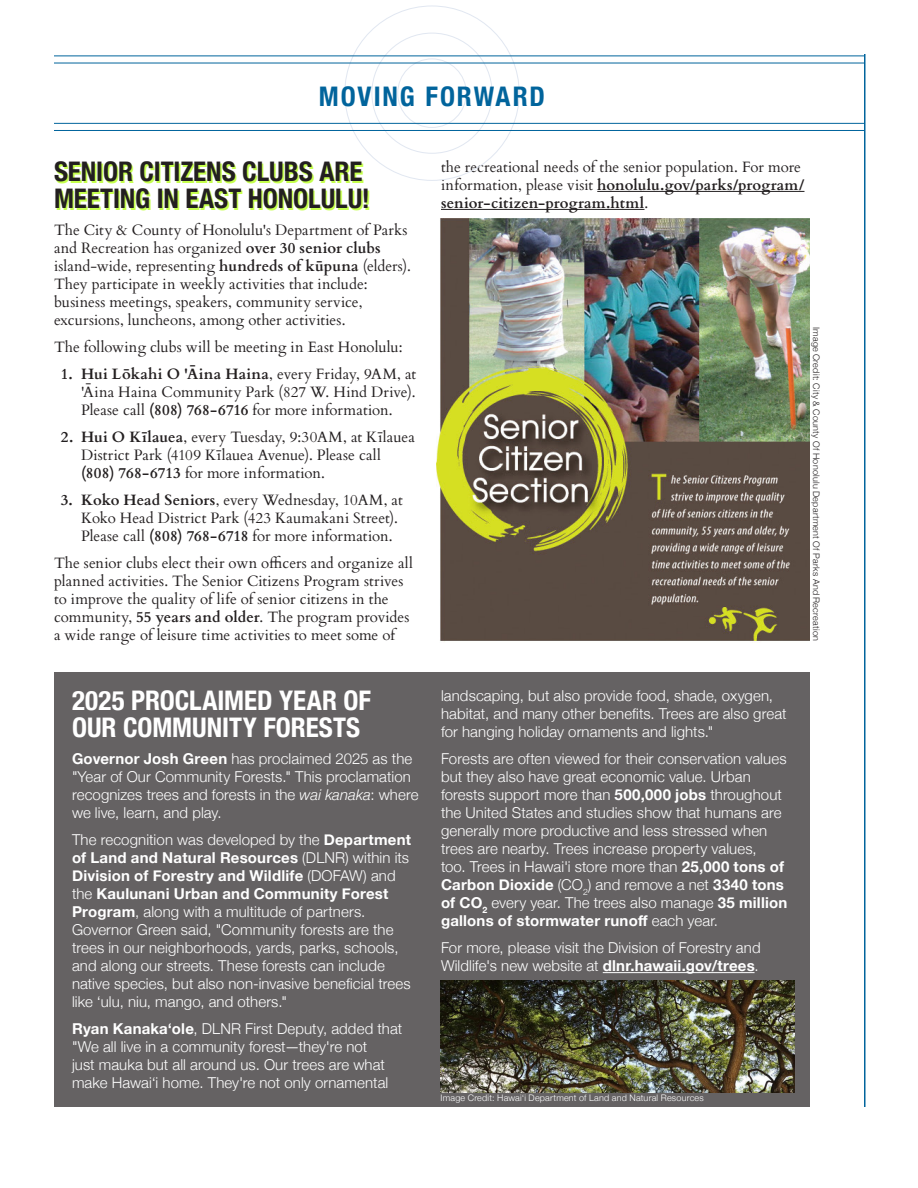
<style>
.page{position:relative;width:918px;height:1188px;background:#fff}
.page>*{position:absolute;margin:0;border:0;box-sizing:border-box;transform-origin:0 0}
.t1{font:700 condensed 27px/27px "Helvetica Neue";color:#231f20}
.t2{font:700 condensed 27px/27px "Helvetica Neue";color:#fff}
.t3{font:700 condensed 27px "Helvetica Neue";letter-spacing:.07em;color:#01649c}
.t4{font:300 15px/18px "Helvetica Neue";letter-spacing:.005em;color:#fff}
.t5{font:15px/18px "Cardo";color:#231f20}
.t6{font:300 9px "Helvetica Neue";letter-spacing:.025em;color:#231f20}
.t7{font:300 9px "Helvetica Neue";letter-spacing:.025em;color:#fff}
.s1{font-weight:700}
.s2{font-style:italic}
</style>
<div class="page">
<hr style="left:864px;top:54px;width:2px;height:1053px;background:#01649c">
<hr style="left:597px;top:191px;width:207px;height:1px;background:#231f20">
<hr style="left:441px;top:209px;width:204px;height:1px;background:#231f20">
<div style="left:398px;top:59px;width:68px;height:69px;border:1px solid #e1e7f1;border-radius:50%"></div>
<hr style="left:54px;top:123px;width:810px;height:1px;background:#01649c">
<hr style="left:54px;top:130px;width:810px;height:1px;background:#01649c">
<hr style="left:54px;top:56px;width:810px;height:1px;background:#01649c">
<hr style="left:54px;top:63px;width:810px;height:1px;background:#01649c">
<div style="left:54px;top:672px;width:756px;height:435px;background:#656263"></div>
<hr style="left:603px;top:972px;width:152px;height:1px;background:#fff">
<img style="left:436px;top:218px;width:374px;height:424px">
<img style="left:441px;top:981px;width:354px;height:112px">
<p class="t3" style="left:319px;top:74px;width:228px">MOVING FORWARD</p>
<p class="t1" style="left:54px;top:156px;width:317px">SENIOR CITIZENS CLUBS ARE<br>MEETING IN EAST HONOLULU!</p>
<p class="t5" style="left:54px;top:220px;width:358px">The City &amp; County of Honolulu's Department of Parks and Recreation has organized <span class="s1">over 30 senior clubs </span>island-wide, representing <span class="s1">hundreds of kūpuna</span> (elders).<br>They participate in weekly activities that include: business meetings, speakers, community service, excursions, luncheons, among other activities.</p>
<p class="t5" style="left:54px;top:337px;width:350px">The following clubs will be meeting in East Honolulu:</p>
<p class="t5" style="left:81px;top:364px;width:337px;text-align:justify;text-indent:-20px"><span class="s1">1. Hui Lōkahi O 'Āina Haina</span>, every Friday, 9AM, at 'Āina Haina Community Park (827 W. Hind Drive).<br>Please call <span class="s1">(808) 768-6716</span> for more information.</p>
<p class="t5" style="left:81px;top:427px;width:335px;text-indent:-20px"><span class="s1">2. Hui O Kīlauea</span>, every Tuesday, 9:30AM, at Kīlauea<br>District Park (4109 Kīlauea Avenue). Please call <span class="s1">(808) 768-6713</span> for more information.</p>
<p class="t5" style="left:81px;top:490px;width:323px;text-indent:-20px"><span class="s1">3. Koko Head Seniors</span>, every Wednesday, 10AM, at<br>Koko Head District Park (423 Kaumakani Street).<br>Please call <span class="s1">(808) 768-6718</span> for more information.</p>
<p class="t5" style="left:54px;top:553px;width:360px">The senior clubs elect their own officers and organize all planned activities. The Senior Citizens Program strives to improve the quality of life of senior citizens in the community, <span class="s1">55 years and older</span>. The program provides a wide range of leisure time activities to meet some of</p>
<p class="t2" style="left:72px;top:685px;width:301px">2025 PROCLAIMED YEAR OF<br>OUR COMMUNITY FORESTS</p>
<p class="t4" style="left:72px;top:748px;width:348px"><span class="s1">Governor Josh Green</span> has proclaimed 2025 as the "Year of Our Community Forests." This proclamation recognizes trees and forests in the <span class="s2">wai kanaka</span>: where we live, learn, and play.</p>
<p class="t4" style="left:72px;top:829px;width:341px">The recognition was developed by the <span class="s1">Department of Land and Natural Resources</span> (DLNR) within its <span class="s1">Division of Forestry and Wildlife</span> (DOFAW) and the <span class="s1">Kaulunani Urban and Community Forest Program</span>, along with a multitude of partners.<br>Governor Green said, "Community forests are the trees in our neighborhoods, yards, parks, schools, and along our streets. These forests can include native species, but also non-invasive beneficial trees like ‘ulu, niu, mango, and others."</p>
<p class="t4" style="left:72px;top:1018px;width:332px"><span class="s1">Ryan Kanaka‘ole</span>, DLNR First Deputy, added that "We all live in a community forest—they're not<br>just mauka but all around us. Our trees are what make Hawai‘i home. They're not only ornamental</p>
<p class="t5" style="left:441px;top:157px;width:365px">the recreational needs of the senior population. For more information, please visit <span class="s1">honolulu.gov/parks/program/ senior-citizen-program.html</span>.</p>
<p class="t4" style="left:441px;top:686px;width:347px">landscaping, but also provide food, shade, oxygen, habitat, and many other benefits. Trees are also great for hanging holiday ornaments and lights."</p>
<p class="t4" style="left:441px;top:749px;width:348px">Forests are often viewed for their conservation values but they also have great economic value. Urban forests support more than <span class="s1">500,000 jobs</span> throughout the United States and studies show that humans are generally more productive and less stressed when trees are nearby. Trees increase property values,<br>too. Trees in Hawai'i store more than <span class="s1">25,000 tons of Carbon Dioxide</span> (CO<sub>2</sub>) and remove a net <span class="s1">3340 tons of CO</span><sub>2</sub> every year. The trees also manage <span class="s1">35 million gallons of stormwater runoff</span> each year.</p>
<p class="t4" style="left:441px;top:938px;width:321px">For more, please visit the Division of Forestry and<br>Wildlife's new website at <span class="s1">dlnr.hawaii.gov/trees</span>.</p>
<p class="t6" style="left:823px;top:327px;width:315px;rotate:90deg">Image Credit: City &amp; County Of Honolulu Department Of Parks And Recreation</p>
<p class="t7" style="left:441px;top:1091px;width:265px">Image Credit: Hawai‘i Department of Land and Natural Resources</p>
</div>
